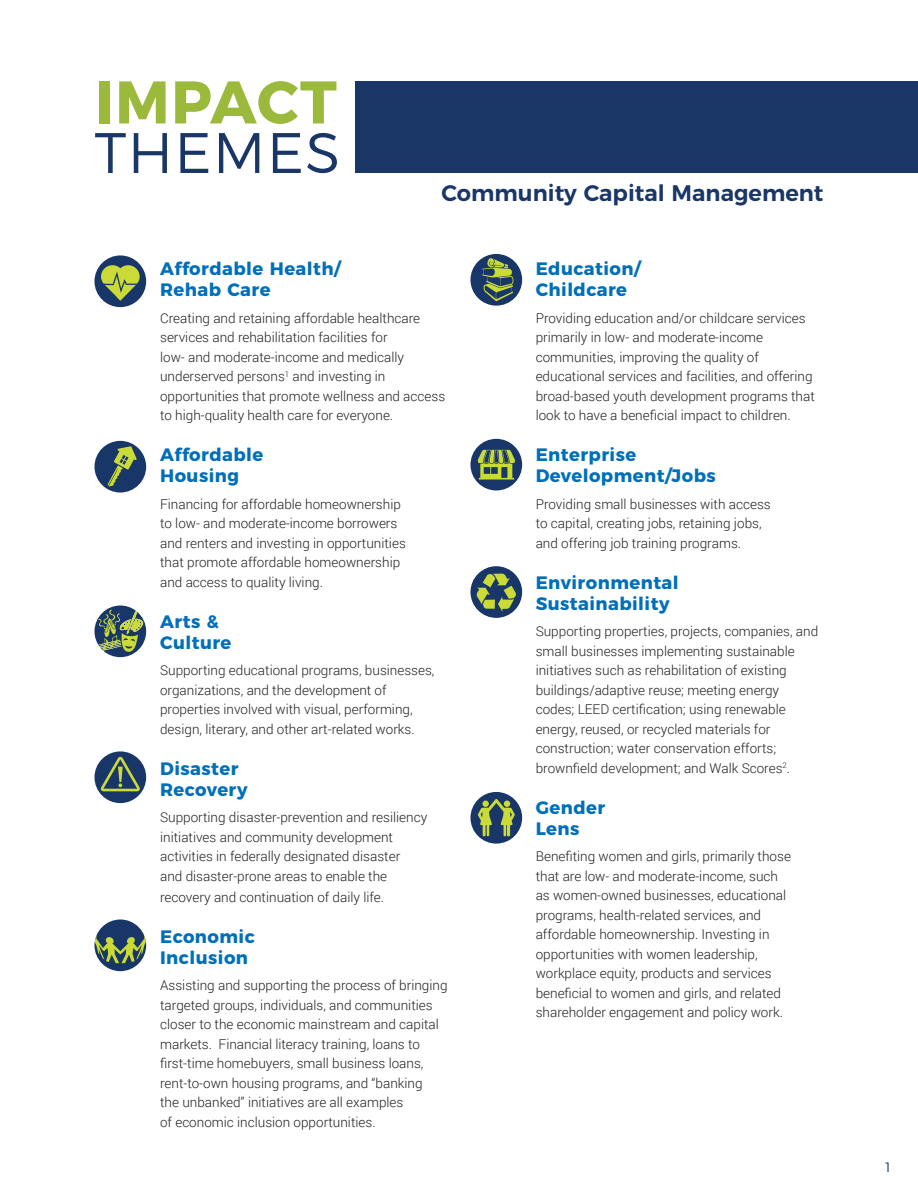
<style>
.page{position:relative;width:918px;height:1188px;background:#fff}
.page>*{position:absolute;margin:0;border:0;box-sizing:border-box;transform-origin:0 0}
.HEADER_TEXT{font:700 60px "Montserrat";letter-spacing:.025em;color:#9bb93b}
.HEADER_TEXT-2{font:300 57px "Montserrat";letter-spacing:.025em;color:#193667}
.BODY_TEXT{font:600 22.5px "Montserrat";color:#183668}
.HEADER_TEXT-3{font:700 18px "Montserrat";letter-spacing:.025em;color:#006fba}
.BODY_TEXT-2{font:300 13.5px/19.5px "Roboto";color:#231f20}
.t1{font:300 13.5px "Montserrat";color:#193667}
</style>
<div class="page">
<div style="left:355px;top:81px;width:563px;height:91px;background:#193667"></div>
<div style="left:95px;top:255px;width:51px;height:52px;background:#183668;border-radius:50%"></div>
<svg style="left:101px;top:265px;width:39px;height:36px"></svg>
<div style="left:470px;top:254px;width:52px;height:52px;background:#183668;border-radius:50%"></div>
<svg style="left:482px;top:258px;width:31px;height:43px"></svg>
<div style="left:95px;top:441px;width:51px;height:52px;background:#183668;border-radius:50%"></div>
<svg style="left:108px;top:446px;width:29px;height:41px"></svg>
<div style="left:470px;top:439px;width:52px;height:51px;background:#183668;border-radius:50%"></div>
<svg style="left:478px;top:450px;width:37px;height:30px"></svg>
<svg style="left:94px;top:606px;width:52px;height:51px"></svg>
<div style="left:470px;top:566px;width:52px;height:52px;background:#183668;border-radius:50%"></div>
<svg style="left:476px;top:571px;width:41px;height:41px"></svg>
<div style="left:95px;top:751px;width:51px;height:52px;background:#183668;border-radius:50%"></div>
<svg style="left:101px;top:757px;width:39px;height:34px"></svg>
<div style="left:95px;top:920px;width:51px;height:51px;background:#183668;border-radius:50%"></div>
<svg style="left:95px;top:936px;width:51px;height:27px"></svg>
<div style="left:470px;top:792px;width:52px;height:52px;background:#183668;border-radius:50%"></div>
<svg style="left:478px;top:799px;width:37px;height:38px"></svg>
<p class="HEADER_TEXT" style="left:94px;top:53px;width:244px">IMPACT</p>
<p class="HEADER_TEXT-2" style="left:94px;top:108px;width:247px">THEMES</p>
<p class="BODY_TEXT" style="left:442px;top:175px;width:383px">Community Capital Management</p>
<p class="HEADER_TEXT-3" style="left:160px;top:254px;width:182px">Affordable Health/</p>
<p class="HEADER_TEXT-3" style="left:160px;top:275px;width:112px">Rehab Care</p>
<p class="BODY_TEXT-2" style="left:160px;top:308px;width:287px">Creating and retaining affordable healthcare services and rehabilitation facilities for<br>low- and moderate-income and medically underserved persons<sup>1</sup> and investing in opportunities that promote wellness and access to high-quality health care for everyone.</p>
<p class="HEADER_TEXT-3" style="left:160px;top:440px;width:105px">Affordable</p>
<p class="HEADER_TEXT-3" style="left:160px;top:461px;width:81px">Housing</p>
<p class="BODY_TEXT-2" style="left:160px;top:494px;width:247px">Financing for affordable homeownership to low- and moderate-income borrowers and renters and investing in opportunities that promote affordable homeownership and access to quality living.</p>
<p class="HEADER_TEXT-3" style="left:160px;top:607px;width:60px">Arts &amp;</p>
<p class="HEADER_TEXT-3" style="left:160px;top:628px;width:73px">Culture</p>
<p class="BODY_TEXT-2" style="left:160px;top:660px;width:276px">Supporting educational programs, businesses, organizations, and the development of properties involved with visual, performing, design, literary, and other art-related works.</p>
<p class="HEADER_TEXT-3" style="left:160px;top:754px;width:80px">Disaster</p>
<p class="HEADER_TEXT-3" style="left:160px;top:775px;width:89px">Recovery</p>
<p class="BODY_TEXT-2" style="left:160px;top:807px;width:269px">Supporting disaster-prevention and resiliency initiatives and community development activities in federally designated disaster<br>and disaster-prone areas to enable the</p>
<p class="BODY_TEXT-2" style="left:160px;top:887px;width:225px">recovery and continuation of daily life.</p>
<p class="HEADER_TEXT-3" style="left:160px;top:922px;width:96px">Economic</p>
<p class="HEADER_TEXT-3" style="left:160px;top:943px;width:89px">Inclusion</p>
<p class="BODY_TEXT-2" style="left:160px;top:975px;width:289px">Assisting and supporting the process of bringing targeted groups, individuals, and communities closer to the economic mainstream and capital markets. Financial literacy training, loans to first-time homebuyers, small business loans, rent-to-own housing programs, and “banking<br>the unbanked” initiatives are all examples<br>of economic inclusion opportunities.</p>
<p class="HEADER_TEXT-3" style="left:536px;top:254px;width:106px">Education/</p>
<p class="HEADER_TEXT-3" style="left:536px;top:275px;width:93px">Childcare</p>
<p class="BODY_TEXT-2" style="left:536px;top:308px;width:281px">Providing education and/or childcare services primarily in low- and moderate-income communities, improving the quality of educational services and facilities, and offering broad-based youth development programs that look to have a beneficial impact to children.</p>
<p class="HEADER_TEXT-3" style="left:536px;top:440px;width:102px">Enterprise</p>
<p class="HEADER_TEXT-3" style="left:536px;top:461px;width:182px">Development/Jobs</p>
<p class="BODY_TEXT-2" style="left:536px;top:494px;width:237px">Providing small businesses with access to capital, creating jobs, retaining jobs, and offering job training programs.</p>
<p class="HEADER_TEXT-3" style="left:536px;top:568px;width:145px">Environmental</p>
<p class="HEADER_TEXT-3" style="left:536px;top:589px;width:135px">Sustainability</p>
<p class="BODY_TEXT-2" style="left:536px;top:621px;width:284px">Supporting properties, projects, companies, and small businesses implementing sustainable initiatives such as rehabilitation of existing buildings/adaptive reuse; meeting energy codes; LEED certification; using renewable energy, reused, or recycled materials for construction; water conservation efforts; brownfield development; and Walk Scores<sup>2</sup>.</p>
<p class="HEADER_TEXT-3" style="left:536px;top:793px;width:71px">Gender</p>
<p class="HEADER_TEXT-3" style="left:536px;top:814px;width:45px">Lens</p>
<p class="BODY_TEXT-2" style="left:536px;top:846px;width:257px">Benefiting women and girls, primarily those that are low- and moderate-income, such as women-owned businesses, educational programs, health-related services, and affordable homeownership. Investing in opportunities with women leadership, workplace equity, products and services beneficial to women and girls, and related shareholder engagement and policy work.</p>
<p class="t1" style="left:885px;top:1157px;width:7px">1</p>
</div>
